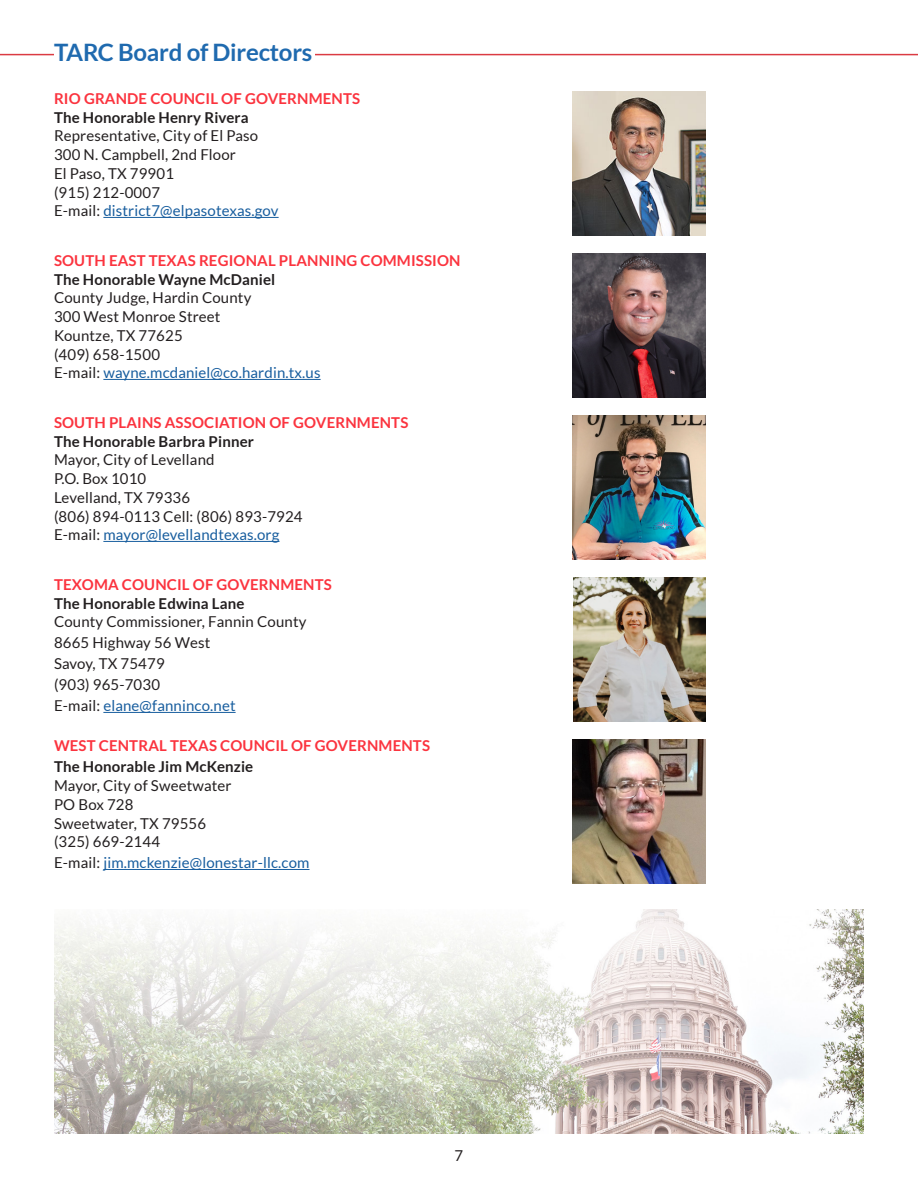
<style>
.page{position:relative;width:918px;height:1188px;background:#fff}
.page>*{position:absolute;margin:0;border:0;box-sizing:border-box;transform-origin:0 0}
.t1{font:700 24px "Lato";letter-spacing:-.01em;color:#1f6aaf}
.t2{font:15px "Lato";letter-spacing:.01em;color:#231f20}
.t3{font:700 15px "Lato";letter-spacing:.01em;color:#fb333e}
.t4{font:15px "Lato";letter-spacing:.01em;color:#175d9e}
.t5{font:700 15px "Lato";letter-spacing:.01em;color:#231f20}
.s1{color:#231f20}
</style>
<div class="page">
<img style="left:573px;top:739px;width:132px;height:144px">
<img style="left:573px;top:415px;width:132px;height:144px">
<img style="left:573px;top:254px;width:132px;height:144px">
<img style="left:574px;top:577px;width:131px;height:144px">
<img style="left:572px;top:92px;width:133px;height:144px">
<hr style="left:0;top:54px;width:918px;height:1px;background:#db3b42">
<div style="left:54px;top:42px;width:260px;height:24px;background:#fff"></div>
<hr style="left:103px;top:217px;width:176px;height:1px;background:#175d9e">
<hr style="left:103px;top:379px;width:218px;height:1px;background:#175d9e">
<hr style="left:103px;top:541px;width:176px;height:1px;background:#175d9e">
<hr style="left:103px;top:712px;width:133px;height:1px;background:#175d9e">
<hr style="left:103px;top:869px;width:206px;height:1px;background:#175d9e">
<img style="left:54px;top:909px;width:810px;height:225px">
<p class="t1" style="left:54px;top:39px;width:260px">TARC Board of Directors</p>
<p class="t3" style="left:54px;top:90px;width:308px">RIO GRANDE COUNCIL OF GOVERNMENTS</p>
<p class="t5" style="left:54px;top:109px;width:196px">The Honorable Henry Rivera</p>
<p class="t2" style="left:54px;top:128px;width:206px">Representative, City of El Paso</p>
<p class="t2" style="left:54px;top:146px;width:184px">300 N. Campbell, 2nd Floor</p>
<p class="t2" style="left:54px;top:165px;width:122px">El Paso, TX 79901</p>
<p class="t2" style="left:54px;top:184px;width:108px">(915) 212-0007</p>
<p class="t4" style="left:54px;top:203px;width:226px"><span class="s1">E-mail:</span> district7@elpasotexas.gov</p>
<p class="t3" style="left:54px;top:252px;width:408px">SOUTH EAST TEXAS REGIONAL PLANNING COMMISSION</p>
<p class="t5" style="left:54px;top:271px;width:223px">The Honorable Wayne McDaniel</p>
<p class="t2" style="left:54px;top:290px;width:199px">County Judge, Hardin County</p>
<p class="t2" style="left:54px;top:308px;width:168px">300 West Monroe Street</p>
<p class="t2" style="left:54px;top:327px;width:130px">Kountze, TX 77625</p>
<p class="t2" style="left:54px;top:346px;width:108px">(409) 658-1500</p>
<p class="t4" style="left:54px;top:365px;width:268px"><span class="s1">E-mail:</span> wayne.mcdaniel@co.hardin.tx.us</p>
<p class="t3" style="left:54px;top:414px;width:356px">SOUTH PLAINS ASSOCIATION OF GOVERNMENTS</p>
<p class="t5" style="left:54px;top:433px;width:201px">The Honorable Barbra Pinner</p>
<p class="t2" style="left:54px;top:452px;width:162px">Mayor, City of Levelland</p>
<p class="t2" style="left:54px;top:470px;width:94px">P.O. Box 1010</p>
<p class="t2" style="left:54px;top:489px;width:138px">Levelland, TX 79336</p>
<p class="t2" style="left:54px;top:508px;width:250px">(806) 894-0113 Cell: (806) 893-7924</p>
<p class="t4" style="left:54px;top:527px;width:227px"><span class="s1">E-mail:</span> mayor@levellandtexas.org</p>
<p class="t3" style="left:54px;top:576px;width:279px">TEXOMA COUNCIL OF GOVERNMENTS</p>
<p class="t5" style="left:54px;top:595px;width:192px">The Honorable Edwina Lane</p>
<p class="t2" style="left:54px;top:614px;width:254px">County Commissioner, Fannin County</p>
<p class="t2" style="left:54px;top:635px;width:158px">8665 Highway 56 West</p>
<p class="t2" style="left:54px;top:656px;width:112px">Savoy, TX 75479</p>
<p class="t2" style="left:54px;top:677px;width:108px">(903) 965-7030</p>
<p class="t4" style="left:54px;top:698px;width:183px"><span class="s1">E-mail:</span> elane@fanninco.net</p>
<p class="t3" style="left:54px;top:737px;width:378px">WEST CENTRAL TEXAS COUNCIL OF GOVERNMENTS</p>
<p class="t5" style="left:54px;top:758px;width:201px">The Honorable Jim McKenzie</p>
<p class="t2" style="left:54px;top:777px;width:179px">Mayor, City of Sweetwater</p>
<p class="t2" style="left:54px;top:796px;width:81px">PO Box 728</p>
<p class="t2" style="left:54px;top:815px;width:154px">Sweetwater, TX 79556</p>
<p class="t2" style="left:54px;top:834px;width:108px">(325) 669-2144</p>
<p class="t4" style="left:54px;top:855px;width:257px"><span class="s1">E-mail:</span> jim.mckenzie@lonestar-llc.com</p>
<p class="t2" style="left:455px;top:1147px;width:10px">7</p>
</div>
